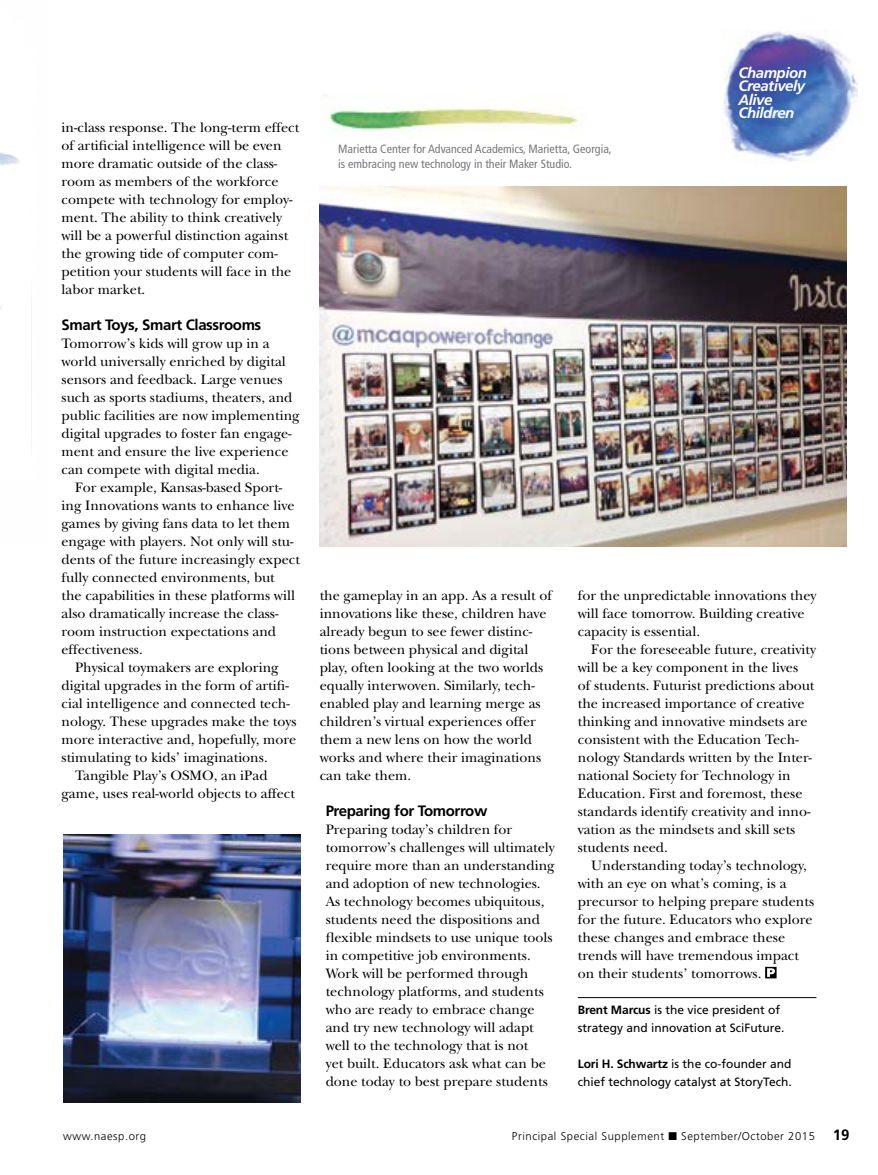
<style>
.page{position:relative;width:878px;height:1175px;background:#fff}
.page>*{position:absolute;margin:0;border:0;box-sizing:border-box;transform-origin:0 0}
.t1{font:700 15px "Frutiger";letter-spacing:-.025em;color:#000}
.t2{font:italic 700 15px/13.5px "Frutiger";letter-spacing:-.03em;color:#fff}
.t3{font:14.25px/18px "New Baskerville";color:#000}
.t4{font:12px/18px "Frutiger";color:#000}
.t5{font:condensed 12px/15px "Frutiger";color:#77787b}
.t6{font:300 11.25px "Frutiger";letter-spacing:.05em;color:#000}
.s1{font-weight:700}
.s2{font-weight:700;font-size:15px}
</style>
<div class="page">
<hr style="left:578px;top:997px;width:238px;height:1px;background:#000">
<svg style="left:765px;top:966px;width:11px;height:12px"></svg>
<img style="left:722px;top:31px;width:135px;height:131px">
<img style="left:63px;top:834px;width:237px;height:268px">
<img style="left:0;top:152px;width:32px;height:293px">
<img style="left:324px;top:95px;width:255px;height:36px">
<img style="left:320px;top:186px;width:526px;height:360px">
<p class="t3" style="left:62px;top:118px;width:239px">in-class response. The long-term effect of artificial intelligence will be even more dramatic outside of the class&shy;room as members of the workforce compete with technology for employ&shy;ment. The ability to think creatively will be a powerful distinction against the growing tide of computer com&shy;petition your students will face in the labor market.</p>
<p class="t1" style="left:62px;top:316px;width:201px">Smart Toys, Smart Classrooms</p>
<p class="t3" style="left:62px;top:334px;width:209px">Tomorrow’s kids will grow up in a</p>
<p class="t3" style="left:62px;top:352px;width:226px">world universally enriched by digital</p>
<p class="t3" style="left:62px;top:370px;width:222px">sensors and feedback. Large venues</p>
<p class="t3" style="left:62px;top:388px;width:232px">such as sports stadiums, theaters, and</p>
<p class="t3" style="left:62px;top:406px;width:239px">public facilities are now implementing</p>
<p class="t3" style="left:62px;top:424px;width:232px">digital upgrades to foster fan engage-</p>
<p class="t3" style="left:62px;top:442px;width:228px">ment and ensure the live experience</p>
<p class="t3" style="left:62px;top:460px;width:200px">can compete with digital media.</p>
<p class="t3" style="left:75px;top:478px;width:209px">For example, Kansas-based Sport-</p>
<p class="t3" style="left:62px;top:496px;width:234px">ing Innovations wants to enhance live</p>
<p class="t3" style="left:62px;top:514px;width:230px">games by giving fans data to let them</p>
<p class="t3" style="left:62px;top:532px;width:234px">engage with players. Not only will stu-</p>
<p class="t3" style="left:62px;top:550px;width:240px">dents of the future increasingly expect</p>
<p class="t3" style="left:62px;top:568px;width:215px">fully connected environments, but</p>
<p class="t3" style="left:62px;top:586px;width:235px">the capabilities in these platforms will</p>
<p class="t3" style="left:62px;top:604px;width:218px">also dramatically increase the class-</p>
<p class="t3" style="left:62px;top:622px;width:216px">room instruction expectations and</p>
<p class="t3" style="left:62px;top:640px;width:83px">effectiveness.</p>
<p class="t3" style="left:75px;top:658px;width:205px">Physical toymakers are exploring</p>
<p class="t3" style="left:62px;top:676px;width:229px">digital upgrades in the form of artifi-</p>
<p class="t3" style="left:62px;top:694px;width:230px">cial intelligence and connected tech-</p>
<p class="t3" style="left:62px;top:712px;width:236px">nology. These upgrades make the toys</p>
<p class="t3" style="left:62px;top:730px;width:236px">more interactive and, hopefully, more</p>
<p class="t3" style="left:62px;top:748px;width:208px">stimulating to kids’ imaginations.</p>
<p class="t3" style="left:75px;top:766px;width:194px">Tangible Play’s OSMO, an iPad</p>
<p class="t3" style="left:62px;top:784px;width:235px">game, uses real-world objects to affect</p>
<p class="t5" style="left:338px;top:141px;width:275px">Marietta Center for Advanced Academics, Marietta, Georgia, is embracing new technology in their Maker Studio.</p>
<p class="t2" style="left:738px;top:66px;width:70px">Champion<br>Creatively<br>Alive<br>Children</p>
<p class="t3" style="left:319px;top:586px;width:234px">the gameplay in an app. As a result of innovations like these, children have already begun to see fewer distinc&shy;tions between physical and digital play, often looking at the two worlds equally interwoven. Similarly, tech&shy;enabled play and learning merge as children’s virtual experiences offer them a new lens on how the world works and where their imaginations can take them.</p>
<p class="t1" style="left:326px;top:802px;width:163px">Preparing for Tomorrow</p>
<p class="t3" style="left:326px;top:820px;width:231px">Preparing today’s children for tomorrow’s challenges will ultimately require more than an understanding and adoption of new technologies.<br>As technology becomes ubiquitous, students need the dispositions and flexible mindsets to use unique tools in competitive job environments.<br>Work will be performed through technology platforms, and students who are ready to embrace change and try new technology will adapt well to the technology that is not<br>yet built. Educators ask what can be done today to best prepare students</p>
<p class="t3" style="left:578px;top:586px;width:240px">for the unpredictable innovations they</p>
<p class="t3" style="left:578px;top:604px;width:228px">will face tomorrow. Building creative</p>
<p class="t3" style="left:578px;top:622px;width:124px">capacity is essential.</p>
<p class="t3" style="left:591px;top:640px;width:226px">For the foreseeable future, creativity</p>
<p class="t3" style="left:578px;top:658px;width:222px">will be a key component in the lives</p>
<p class="t3" style="left:578px;top:676px;width:238px">of students. Futurist predictions about</p>
<p class="t3" style="left:578px;top:694px;width:228px">the increased importance of creative</p>
<p class="t3" style="left:578px;top:712px;width:231px">thinking and innovative mindsets are</p>
<p class="t3" style="left:578px;top:730px;width:222px">consistent with the Education Tech-</p>
<p class="t3" style="left:578px;top:748px;width:235px">nology Standards written by the Inter-</p>
<p class="t3" style="left:578px;top:766px;width:214px">national Society for Technology in</p>
<p class="t3" style="left:578px;top:784px;width:226px">Education. First and foremost, these</p>
<p class="t3" style="left:578px;top:802px;width:234px">standards identify creativity and inno-</p>
<p class="t3" style="left:578px;top:820px;width:219px">vation as the mindsets and skill sets</p>
<p class="t3" style="left:578px;top:838px;width:92px">students need.</p>
<p class="t3" style="left:591px;top:856px;width:217px">Understanding today’s technology,</p>
<p class="t3" style="left:578px;top:874px;width:210px">with an eye on what’s coming, is a</p>
<p class="t3" style="left:578px;top:892px;width:238px">precursor to helping prepare students</p>
<p class="t3" style="left:578px;top:910px;width:236px">for the future. Educators who explore</p>
<p class="t3" style="left:578px;top:928px;width:209px">these changes and embrace these</p>
<p class="t3" style="left:578px;top:946px;width:223px">trends will have tremendous impact</p>
<p class="t3" style="left:578px;top:964px;width:185px">on their students’ tomorrows.</p>
<p class="t4" style="left:578px;top:1001px;width:208px"><span class="s1">Brent Marcus</span> is the vice president of strategy and innovation at SciFuture.</p>
<p class="t4" style="left:578px;top:1055px;width:215px"><span class="s1">Lori H. Schwartz</span> is the co-founder and chief technology catalyst at StoryTech.</p>
<p class="t6" style="left:63px;top:1130px;width:85px">www.naesp.org</p>
<p class="t6" style="left:512px;top:1130px;width:339px">Principal Special Supplement ■ September/October 2015 <span class="s2">19</span></p>
</div>
